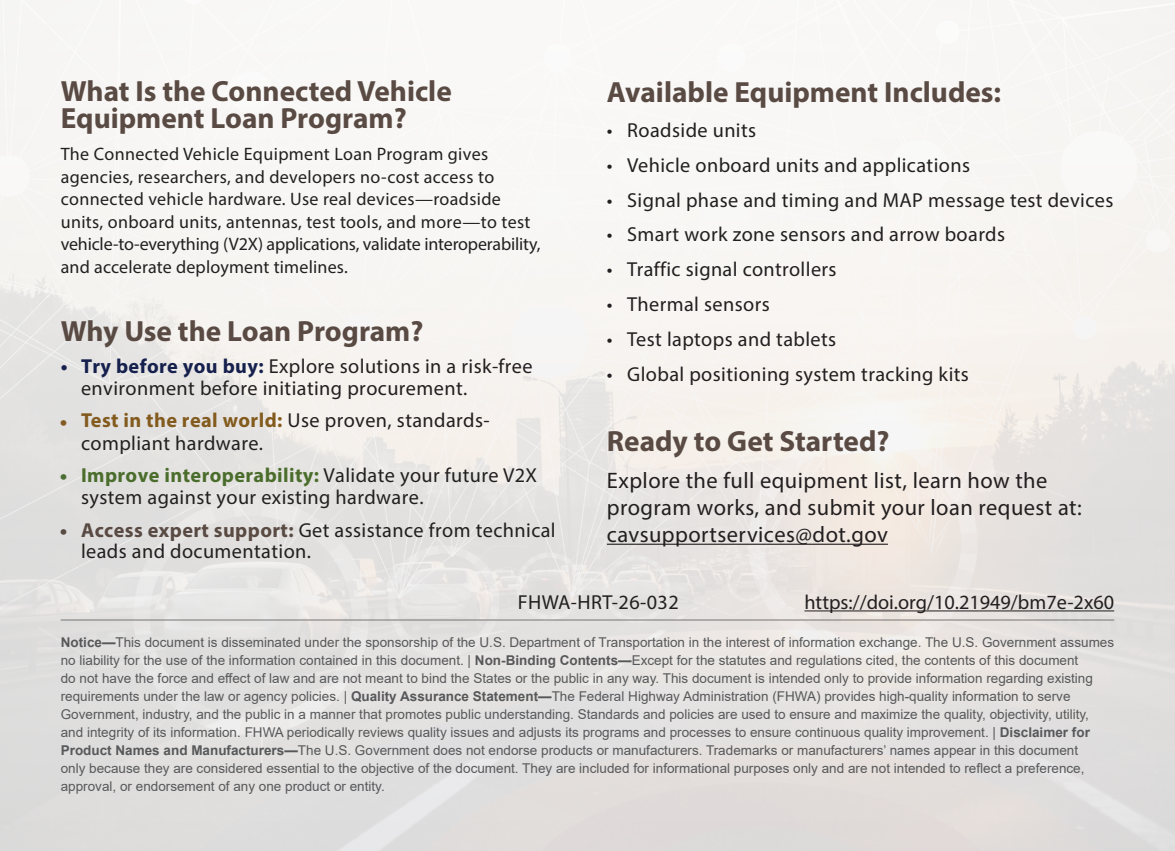
<style>
.page{position:relative;width:1175px;height:851px;background:#fff}
.page>*{position:absolute;margin:0;border:0;box-sizing:border-box;transform-origin:0 0}
.t1{font:700 29.25px/27px "Myriad Pro";color:#594a43}
.t2{font:27px "Myriad Pro";color:#835b24}
.t3{font:27px "Myriad Pro";color:#4c6e33}
.t4{font:27px "Myriad Pro";color:#574c43}
.t5{font:22.5px/27px "Myriad Pro";letter-spacing:.02em;color:#231f20}
.t6{font:20.25px/21.6px "Myriad Pro";letter-spacing:.02em;color:#231f20}
.t7{font:20.25px "Myriad Pro";color:#231f20}
.t8{font:18px/22.5px "Myriad Pro";letter-spacing:.015em;color:#231f20}
.t9{font:13.5px/18px "Arial";color:#57585a}
.s1{font-weight:700;color:#16204d}
.s2{font-weight:700;color:#835b1e}
.s3{font-weight:700;color:#4b6d2c}
.s4{font-weight:700;color:#594a43}
.s5{font-weight:700}
</style>
<div class="page">
<div style="left:0;top:0;width:1174px;height:850px;background:linear-gradient(to bottom,#fdfcf9,#dedad9)"></div>
<hr style="left:607px;top:543px;width:281px;height:1px;background:#231f20">
<hr style="left:61px;top:619px;width:1053px;height:1px;background:#787373">
<hr style="left:804px;top:610px;width:310px;height:1px;background:#231f20">
<h1 class="t1" style="left:61px;top:76px;width:392px">What Is the Connected Vehicle<br>Equipment Loan Program?</h1>
<p class="t8" style="left:61px;top:143px;width:481px">The Connected Vehicle Equipment Loan Program gives agencies, researchers, and developers no-cost access to connected vehicle hardware. Use real devices—roadside units, onboard units, antennas, test tools, and more—to test vehicle-to-everything (V2X) applications, validate interoperability, and accelerate deployment timelines.</p>
<h1 class="t1" style="left:61px;top:316px;width:364px">Why Use the Loan Program?</h1>
<p class="t6" style="left:81px;top:355px;width:453px;text-indent:-20px"><span class="s1">• Try before you buy:</span> Explore solutions in a risk-free environment before initiating procurement.</p>
<p class="t6" style="left:81px;top:409px;width:410px;line-height:22.3px"><span class="s2">Test in the real world:</span> Use proven, standards&shy;compliant hardware.</p>
<p class="t6" style="left:81px;top:464px;width:457px"><span class="s3">Improve interoperability:</span> Validate your future V2X system against your existing hardware.</p>
<p class="t6" style="left:81px;top:518px;width:476px"><span class="s4">Access expert support:</span> Get assistance from technical leads and documentation.</p>
<p class="t2" style="left:60px;top:404px;width:9px">•</p>
<p class="t3" style="left:60px;top:458px;width:9px">•</p>
<p class="t4" style="left:60px;top:513px;width:9px">•</p>
<h1 class="t1" style="left:607px;top:77px;width:396px">Available Equipment Includes:</h1>
<p class="t6" style="left:607px;top:119px;width:151px">• Roadside units</p>
<p class="t6" style="left:607px;top:154px;width:364px">• Vehicle onboard units and applications</p>
<p class="t6" style="left:607px;top:188px;width:508px">• Signal phase and timing and MAP message test devices</p>
<p class="t6" style="left:607px;top:223px;width:399px">• Smart work zone sensors and arrow boards</p>
<p class="t6" style="left:607px;top:258px;width:231px">• Traffic signal controllers</p>
<p class="t6" style="left:607px;top:293px;width:164px">• Thermal sensors</p>
<p class="t6" style="left:607px;top:328px;width:231px">• Test laptops and tablets</p>
<p class="t6" style="left:607px;top:363px;width:363px">• Global positioning system tracking kits</p>
<h1 class="t1" style="left:607px;top:426px;width:284px">Ready to Get Started?</h1>
<p class="t5" style="left:607px;top:466px;width:476px">Explore the full equipment list, learn how the program works, and submit your loan request at: cavsupportservices@dot.gov</p>
<p class="t6" style="left:518px;top:591px;width:162px">FHWA-HRT-26-032</p>
<p class="t7" style="left:804px;top:589px;width:311px">https://doi.org/10.21949/bm7e-2x60</p>
<p class="t9" style="left:61px;top:633px;width:1054px"><span class="s5">Notice—</span>This document is disseminated under the sponsorship of the U.S. Department of Transportation in the interest of information exchange. The U.S. Government assumes no liability for the use of the information contained in this document. | <span class="s5">Non-Binding Contents—</span>Except for the statutes and regulations cited, the contents of this document<br>do not have the force and effect of law and are not meant to bind the States or the public in any way. This document is intended only to provide information regarding existing requirements under the law or agency policies. | <span class="s5">Quality Assurance Statement—</span>The Federal Highway Administration (FHWA) provides high-quality information to serve Government, industry, and the public in a manner that promotes public understanding. Standards and policies are used to ensure and maximize the quality, objectivity, utility, and integrity of its information. FHWA periodically reviews quality issues and adjusts its programs and processes to ensure continuous quality improvement. | <span class="s5">Disclaimer for Product Names and Manufacturers—</span>The U.S. Government does not endorse products or manufacturers. Trademarks or manufacturers’ names appear in this document<br>only because they are considered essential to the objective of the document. They are included for informational purposes only and are not intended to reflect a preference, approval, or endorsement of any one product or entity.</p>
</div>
